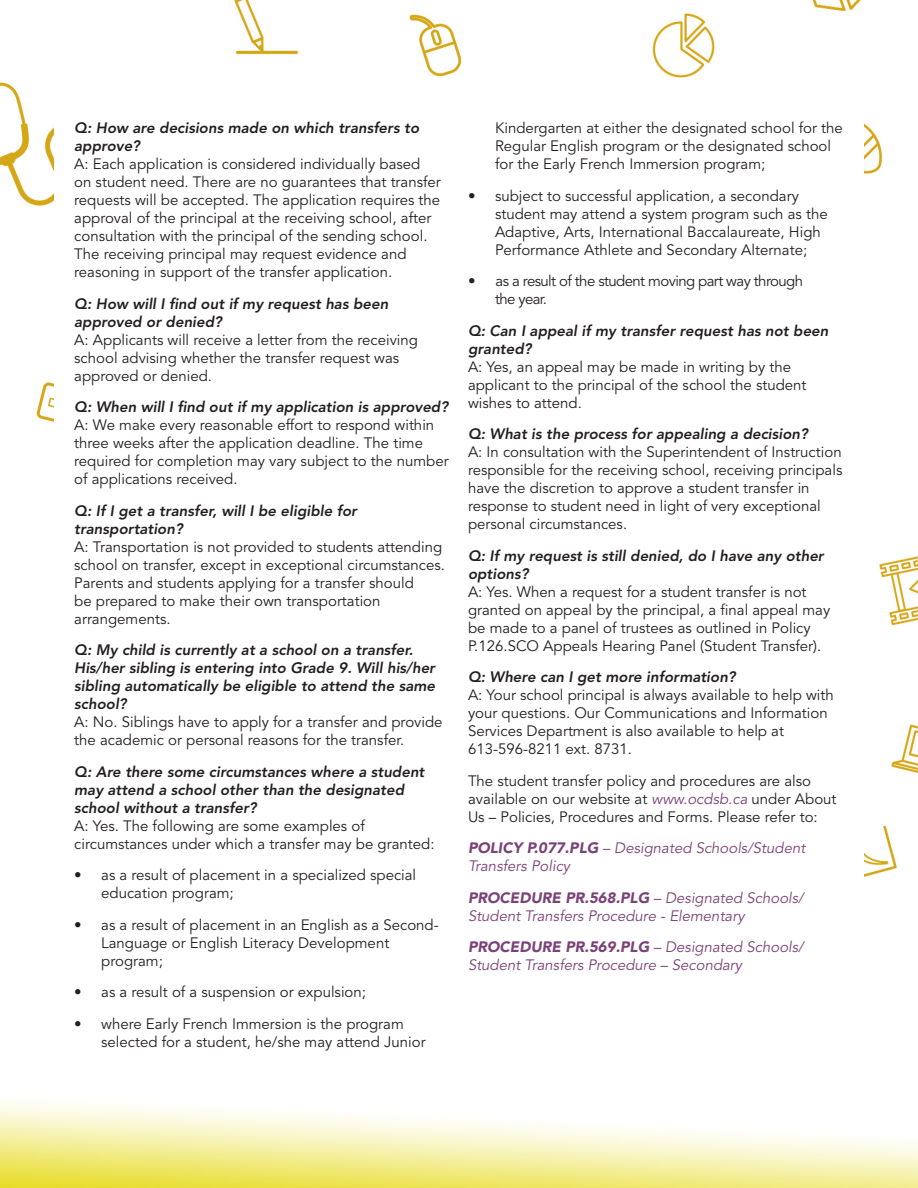
<style>
.page{position:relative;width:918px;height:1188px;background:#fff}
.page>*{position:absolute;margin:0;border:0;box-sizing:border-box;transform-origin:0 0}
.Body_Copy{font:15px/18px "Avenir LT Std";color:#231f20}
.Body_Copy-2{font:italic 800 15px/18px "Avenir LT Std";color:#231f20}
.Body_Copy-3{font:italic 15px/18px "Avenir LT Std";color:#7b4278}
.Body_Copy-4{font:15px/18px "Avenir LT Std";letter-spacing:-.04em;color:#231f20}
.s1{font-weight:800;font-style:italic}
.s2{font-weight:400;font-style:normal}
.s3{font-style:italic;color:#7b4278}
.s4{font-weight:900}
</style>
<div class="page">
<img style="left:0;top:0;width:918px;height:1188px">
<div style="left:54px;top:102px;width:810px;height:972px;background:#fff"></div>
<p class="Body_Copy" style="left:74px;top:119px;width:368px"><span class="s1">Q: How are decisions made on which transfers to approve?<br></span>A: Each application is considered individually based on student need. There are no guarantees that transfer requests will be accepted. The application requires the approval of the principal at the receiving school, after consultation with the principal of the sending school.<br>The receiving principal may request evidence and reasoning in support of the transfer application.</p>
<p class="Body_Copy" style="left:74px;top:295px;width:345px"><span class="s1">Q: How will I find out if my request has been approved or denied?<br></span>A: Applicants will receive a letter from the receiving school advising whether the transfer request was approved or denied.</p>
<p class="Body_Copy" style="left:74px;top:398px;width:376px"><span class="s1">Q: When will I find out if my application is approved?<br></span>A: We make every reasonable effort to respond within three weeks after the application deadline. The time required for completion may vary subject to the number of applications received.</p>
<p class="Body_Copy" style="left:74px;top:502px;width:372px"><span class="s1">Q: If I get a transfer, will I be eligible for transportation?<br></span>A: Transportation is not provided to students attending school on transfer, except in exceptional circumstances.<br>Parents and students applying for a transfer should<br>be prepared to make their own transportation arrangements.</p>
<p class="Body_Copy-2" style="left:74px;top:641px;width:370px">Q: My child is currently at a school on a transfer.<br>His/her sibling is entering into Grade 9. Will his/her sibling automatically be eligible to attend the same school?<br><span class="s2">A: No. Siblings have to apply for a transfer and provide the academic or personal reasons for the transfer.</span></p>
<p class="Body_Copy-2" style="left:74px;top:763px;width:362px">Q: Are there some circumstances where a student may attend a school other than the designated school without a transfer?<br><span class="s2">A: Yes. The following are some examples of circumstances under which a transfer may be granted:</span></p>
<p class="Body_Copy" style="left:101px;top:866px;width:317px;text-indent:-27px">• as a result of placement in a specialized special education program;</p>
<p class="Body_Copy" style="left:101px;top:916px;width:339px;text-indent:-27px">• as a result of placement in an English as a Second-<br>Language or English Literacy Development program;</p>
<p class="Body_Copy" style="left:74px;top:983px;width:293px">• as a result of a suspension or expulsion;</p>
<p class="Body_Copy" style="left:101px;top:1015px;width:326px;text-indent:-27px">• where Early French Immersion is the program selected for a student, he/she may attend Junior</p>
<p class="Body_Copy" style="left:495px;top:119px;width:349px">Kindergarten at either the designated school for the<br>Regular English program or the designated school for the Early French Immersion program;</p>
<p class="Body_Copy" style="left:495px;top:187px;width:334px;text-indent:-27px">• subject to successful application, a secondary student may attend a system program such as the Adaptive, Arts, International Baccalaureate, High Performance Athlete and Secondary Alternate;</p>
<p class="Body_Copy-4" style="left:495px;top:272px;width:310px;text-indent:-27px">• as a result of the student moving part way through the year.</p>
<p class="Body_Copy" style="left:468px;top:322px;width:362px"><span class="s1">Q: Can I appeal if my transfer request has not been granted?<br></span>A: Yes, an appeal may be made in writing by the applicant to the principal of the school the student wishes to attend.</p>
<p class="Body_Copy" style="left:468px;top:425px;width:376px"><span class="s1">Q: What is the process for appealing a decision?<br></span>A: In consultation with the Superintendent of Instruction responsible for the receiving school, receiving principals have the discretion to approve a student transfer in response to student need in light of very exceptional personal circumstances.</p>
<p class="Body_Copy" style="left:468px;top:547px;width:364px"><span class="s1">Q: If my request is still denied, do I have any other options?<br></span>A: Yes. When a request for a student transfer is not granted on appeal by the principal, a final appeal may be made to a panel of trustees as outlined in Policy P.126.SCO Appeals Hearing Panel (Student Transfer).</p>
<p class="Body_Copy" style="left:468px;top:668px;width:367px"><span class="s1">Q: Where can I get more information?<br></span>A: Your school principal is always available to help with your questions. Our Communications and Information Services Department is also available to help at 613-596-8211 ext. 8731.</p>
<p class="Body_Copy" style="left:468px;top:772px;width:370px">The student transfer policy and procedures are also available on our website at <span class="s3">www.ocdsb.ca</span> under About<br>Us – Policies, Procedures and Forms. Please refer to:</p>
<p class="Body_Copy-3" style="left:468px;top:839px;width:339px"><span class="s4">POLICY P.077.PLG</span> – Designated Schools/Student<br>Transfers Policy</p>
<p class="Body_Copy-3" style="left:468px;top:889px;width:337px"><span class="s4">PROCEDURE PR.568.PLG</span> – Designated Schools/<br>Student Transfers Procedure - Elementary</p>
<p class="Body_Copy-3" style="left:468px;top:938px;width:337px"><span class="s4">PROCEDURE PR.569.PLG</span> – Designated Schools/<br>Student Transfers Procedure – Secondary</p>
</div>
